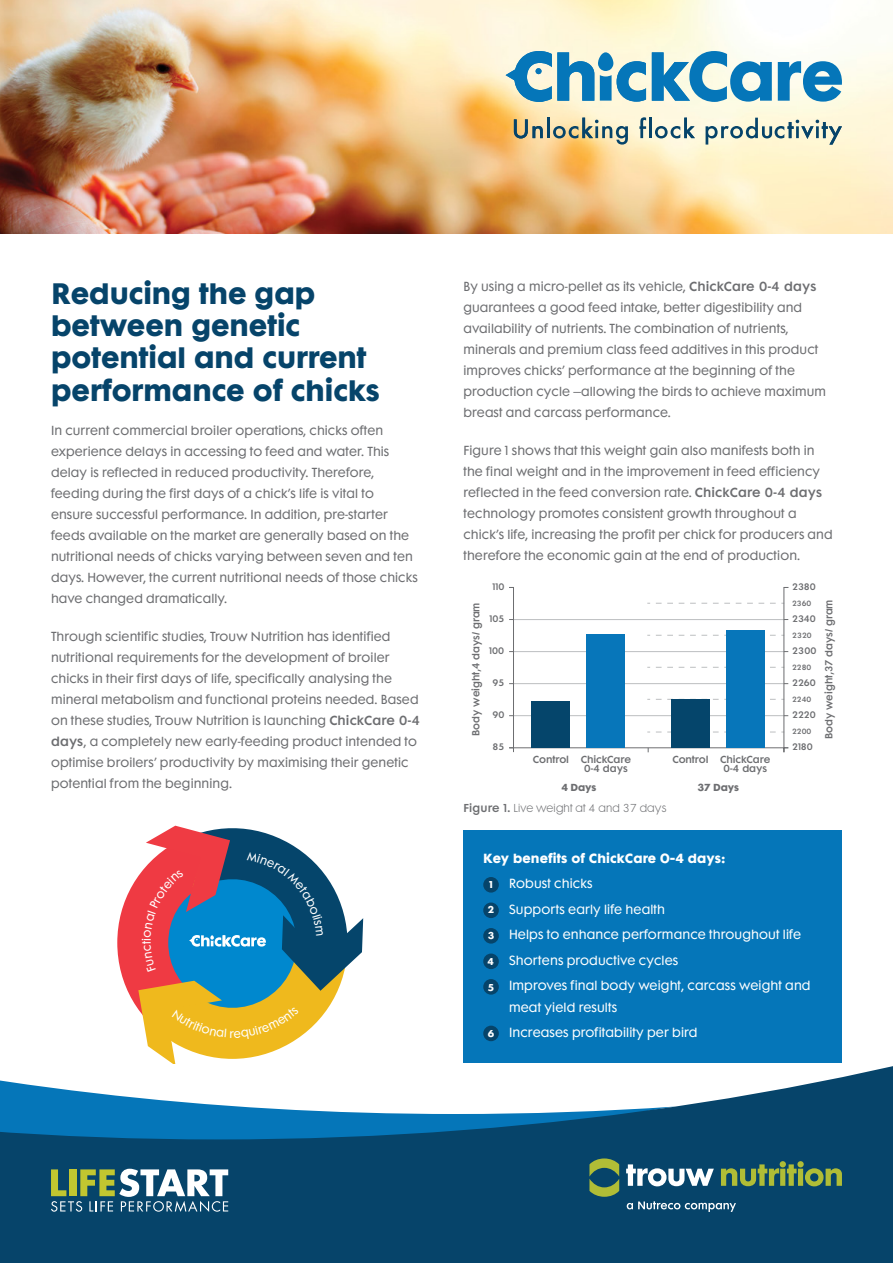
<style>
.page{position:relative;width:893px;height:1263px;background:#fff}
.page>*{position:absolute;margin:0;border:0;box-sizing:border-box;transform-origin:0 0}
.t1{font:700 27px/32.4px "Futura Maxi Std";color:#06446a}
.t2{font:12.15px/25.5px "Futura Maxi Std";letter-spacing:.01em;color:#fff}
.t3{font:700 12.15px "Futura Maxi Std";letter-spacing:.01em;color:#fff}
.t4{font:12px/21px "Futura Maxi Std";letter-spacing:.01em;color:#6d6e71}
.t5{font:300 10.5px "Futura Maxi Std";letter-spacing:.01em;color:#6d6e71}
.t6{font:600 9.45px "Futura Maxi Std";letter-spacing:-.01em;color:#6d6e71}
.t7{font:600 9.3px/9.8px "Futura Maxi Std";letter-spacing:-.01em;color:#6d6e71;text-align:center}
.t8{font:700 9.3px "Futura Maxi Std";letter-spacing:-.01em;color:#6d6e71}
.t9{font:700 9.15px "Futura Maxi Std";color:#fff}
.t10{font:600 8.7px "Futura Maxi Std";letter-spacing:-.01em;color:#6d6e71}
.t11{font:600 6.9px "Futura Maxi Std";letter-spacing:-.01em;color:#6d6e71}
.s1{font-weight:600}
</style>
<div class="page">
<img style="left:0;top:0;width:893px;height:233px">
<svg style="left:0;top:1063px;width:893px;height:200px;fill:#06446a"></svg>
<div style="left:463px;top:830px;width:379px;height:233px;background:#0576b9"></div>
<div style="left:483px;top:877px;width:16px;height:15px;background:#06446a;border-radius:50%"></div>
<div style="left:483px;top:902px;width:16px;height:16px;background:#06446a;border-radius:50%"></div>
<div style="left:483px;top:928px;width:16px;height:16px;background:#06446a;border-radius:50%"></div>
<div style="left:483px;top:953px;width:16px;height:16px;background:#06446a;border-radius:50%"></div>
<div style="left:483px;top:979px;width:16px;height:16px;background:#06446a;border-radius:50%"></div>
<div style="left:483px;top:1026px;width:16px;height:15px;background:#06446a;border-radius:50%"></div>
<hr style="left:514px;top:715px;width:270px;height:1px;background:#bcbec0">
<hr style="left:514px;top:683px;width:270px;height:1px;background:#bcbec0">
<hr style="left:514px;top:619px;width:270px;height:1px;background:#bcbec0">
<hr style="left:514px;top:651px;width:270px;height:1px;background:#bcbec0">
<svg style="left:647px;top:699px;width:137px;height:1px"></svg>
<svg style="left:647px;top:732px;width:137px;height:1px"></svg>
<svg style="left:647px;top:667px;width:137px;height:1px"></svg>
<svg style="left:647px;top:603px;width:137px;height:1px"></svg>
<svg style="left:647px;top:635px;width:137px;height:1px"></svg>
<div style="left:509px;top:587px;width:5px;height:161px;border:1px solid #6d6e71"></div>
<div style="left:587px;top:634px;width:38px;height:113px;background:#0776ba"></div>
<div style="left:532px;top:701px;width:38px;height:46px;background:#05456b"></div>
<div style="left:726px;top:630px;width:38px;height:117px;background:#0776ba"></div>
<div style="left:671px;top:699px;width:38px;height:48px;background:#05456b"></div>
<svg style="left:778px;top:61px;width:64px;height:41px;background:#5fa6cb"></svg>
<svg style="left:652px;top:51px;width:120px;height:51px;background:#73b1cd"></svg>
<svg style="left:506px;top:51px;width:140px;height:51px;background:#80b5c8"></svg>
<div style="left:535px;top:68px;width:7px;height:6px;background:#0576b9;border-radius:50%"></div>
<svg style="left:639px;top:117px;width:7px;height:21px"></svg>
<svg style="left:514px;top:119px;width:29px;height:19px"></svg>
<hr style="left:547px;top:118px;width:3px;height:20px;background:#06446a">
<svg style="left:553px;top:118px;width:75px;height:27px;background:#c1bc9b"></svg>
<hr style="left:649px;top:118px;width:2px;height:20px;background:#06446a">
<svg style="left:655px;top:118px;width:40px;height:20px"></svg>
<svg style="left:706px;top:118px;width:136px;height:27px;background:#c6cfbf"></svg>
<svg style="left:627px;top:1201px;width:109px;height:11px"></svg>
<svg style="left:589px;top:1158px;width:30px;height:39px"></svg>
<svg style="left:626px;top:1164px;width:88px;height:22px"></svg>
<svg style="left:721px;top:1161px;width:121px;height:25px;background:#557c51"></svg>
<svg style="left:51px;top:1169px;width:177px;height:43px"></svg>
<svg style="left:117px;top:825px;width:246px;height:238px"></svg>
<h1 class="t1" style="left:51px;top:276px;width:330px">Reducing the gap between genetic potential and current performance of chicks</h1>
<p class="t4" style="left:51px;top:420px;width:368px">In current commercial broiler operations, chicks often experience delays in accessing to feed and water. This delay is reflected in reduced productivity. Therefore, feeding during the first days of a chick’s life is vital to ensure successful performance. In addition, pre-starter feeds available on the market are generally based on the nutritional needs of chicks varying between seven and ten days. However, the current nutritional needs of those chicks have changed dramatically.</p>
<p class="t4" style="left:51px;top:626px;width:370px">Through scientific studies, Trouw Nutrition has identified nutritional requirements for the development of broiler chicks in their first days of life, specifically analysing the mineral metabolism and functional proteins needed. Based on these studies, Trouw Nutrition is launching <span class="s1">ChickCare 0-4 days</span>, a completely new early-feeding product intended to optimise broilers’ productivity by maximising their genetic potential from the beginning.</p>
<p class="t4" style="left:463px;top:276px;width:364px">By using a micro-pellet as its vehicle, <span class="s1">ChickCare 0-4 days </span>guarantees a good feed intake, better digestibility and availability of nutrients. The combination of nutrients, minerals and premium class feed additives in this product improves chicks’ performance at the beginning of the production cycle –allowing the birds to achieve maximum breast and carcass performance.</p>
<p class="t4" style="left:463px;top:440px;width:371px">Figure 1 shows that this weight gain also manifests both in the final weight and in the improvement in feed efficiency reflected in the feed conversion rate. <span class="s1">ChickCare 0-4 days </span>technology promotes consistent growth throughout a chick’s life, increasing the profit per chick for producers and therefore the economic gain at the end of production.</p>
<p class="t10" style="left:493px;top:581px;width:13px">110</p>
<p class="t10" style="left:792px;top:581px;width:25px">2380</p>
<p class="t6" style="left:470px;top:736px;width:135px;rotate:-90deg">Body weight,4 days/ gram</p>
<p class="t6" style="left:822px;top:739px;width:141px;rotate:-90deg">Body weight,37 days/ gram</p>
<p class="t11" style="left:792px;top:598px;width:21px">2360</p>
<p class="t10" style="left:490px;top:613px;width:16px">105</p>
<p class="t10" style="left:792px;top:613px;width:25px">2340</p>
<p class="t11" style="left:792px;top:630px;width:21px">2320</p>
<p class="t10" style="left:489px;top:645px;width:17px">100</p>
<p class="t10" style="left:792px;top:645px;width:26px">2300</p>
<p class="t11" style="left:792px;top:663px;width:21px">2280</p>
<p class="t10" style="left:492px;top:677px;width:13px">95</p>
<p class="t10" style="left:792px;top:677px;width:25px">2260</p>
<p class="t11" style="left:792px;top:695px;width:21px">2240</p>
<p class="t10" style="left:492px;top:709px;width:13px">90</p>
<p class="t10" style="left:792px;top:709px;width:25px">2220</p>
<p class="t11" style="left:792px;top:727px;width:21px">2200</p>
<p class="t10" style="left:492px;top:741px;width:13px">85</p>
<p class="t7" style="left:581px;top:754px;width:52px">ChickCare<br>0-4 days</p>
<p class="t7" style="left:672px;top:754px;width:38px">Control</p>
<p class="t8" style="left:698px;top:781px;width:43px">37 Days</p>
<p class="t7" style="left:720px;top:754px;width:52px">ChickCare<br>0-4 days</p>
<p class="t7" style="left:533px;top:754px;width:38px">Control</p>
<p class="t8" style="left:561px;top:781px;width:37px">4 Days</p>
<p class="t5" style="left:463px;top:802px;width:204px"><span class="s1">Figure 1.</span> Live weight at 4 and 37 days</p>
<p class="t10" style="left:792px;top:741px;width:22px">2180</p>
<p class="t3" style="left:483px;top:849px;width:243px">Key benefits of ChickCare 0-4 days:</p>
<p class="t2" style="left:509px;top:871px;width:303px">Robust chicks<br>Supports early life health<br>Helps to enhance performance throughout life<br>Shortens productive cycles<br>Improves final body weight, carcass weight and</p>
<p class="t2" style="left:509px;top:994px;width:190px">meat yield results<br>Increases profitability per bird</p>
<p class="t9" style="left:489px;top:878px;width:5px">1</p>
<p class="t9" style="left:488px;top:903px;width:8px">2</p>
<p class="t9" style="left:488px;top:929px;width:8px">3</p>
<p class="t9" style="left:487px;top:955px;width:8px">4</p>
<p class="t9" style="left:488px;top:980px;width:7px">5</p>
<p class="t9" style="left:488px;top:1027px;width:8px">6</p>
</div>
